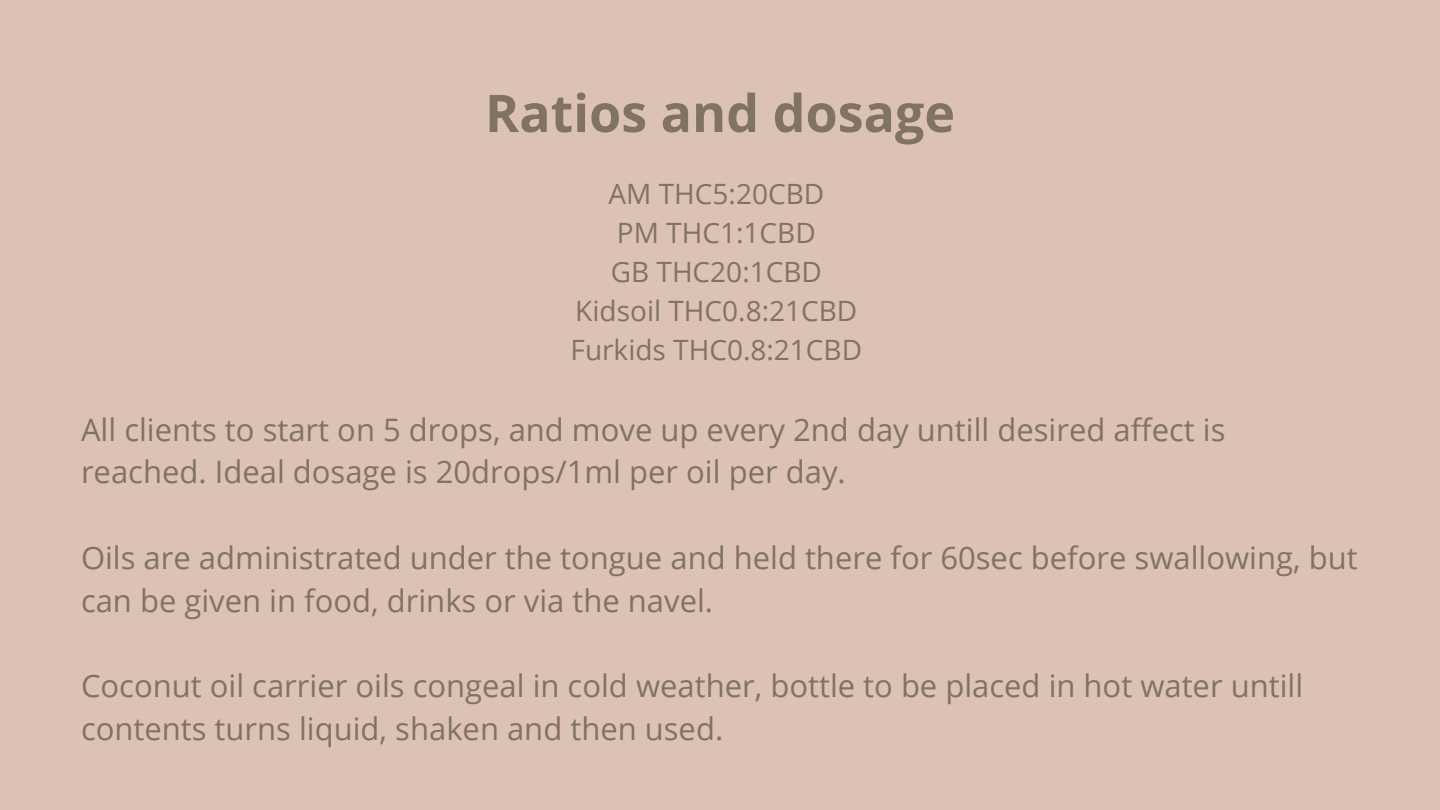
<style>
.page{position:relative;width:1440px;height:810px;background:#dcc2b6}
.page>*{position:absolute;margin:0;border:0;box-sizing:border-box;transform-origin:0 0}
.t1{font:700 52px "Open Sans";color:#807363}
.t2{font:31px/42.8px "Open Sans";color:#807363}
.t3{font:28px "Open Sans";color:#807363}
</style>
<div class="page">
<p class="t1" style="left:485px;top:77px;width:472px">Ratios and dosage</p>
<p class="t3" style="left:608px;top:174px;width:217px">AM THC5:20CBD</p>
<p class="t3" style="left:617px;top:213px;width:200px">PM THC1:1CBD</p>
<p class="t3" style="left:611px;top:252px;width:213px">GB THC20:1CBD</p>
<p class="t3" style="left:575px;top:291px;width:284px">Kidsoil THC0.8:21CBD</p>
<p class="t3" style="left:571px;top:330px;width:293px">Furkids THC0.8:21CBD</p>
<p class="t2" style="left:81px;top:407px;width:1146px">All clients to start on 5 drops, and move up every 2nd day untill desired affect is reached. Ideal dosage is 20drops/1ml per oil per day.</p>
<p class="t2" style="left:81px;top:536px;width:1278px">Oils are administrated under the tongue and held there for 60sec before swallowing, but can be given in food, drinks or via the navel.</p>
<p class="t2" style="left:81px;top:664px;width:1224px">Coconut oil carrier oils congeal in cold weather, bottle to be placed in hot water untill contents turns liquid, shaken and then used.</p>
</div>
